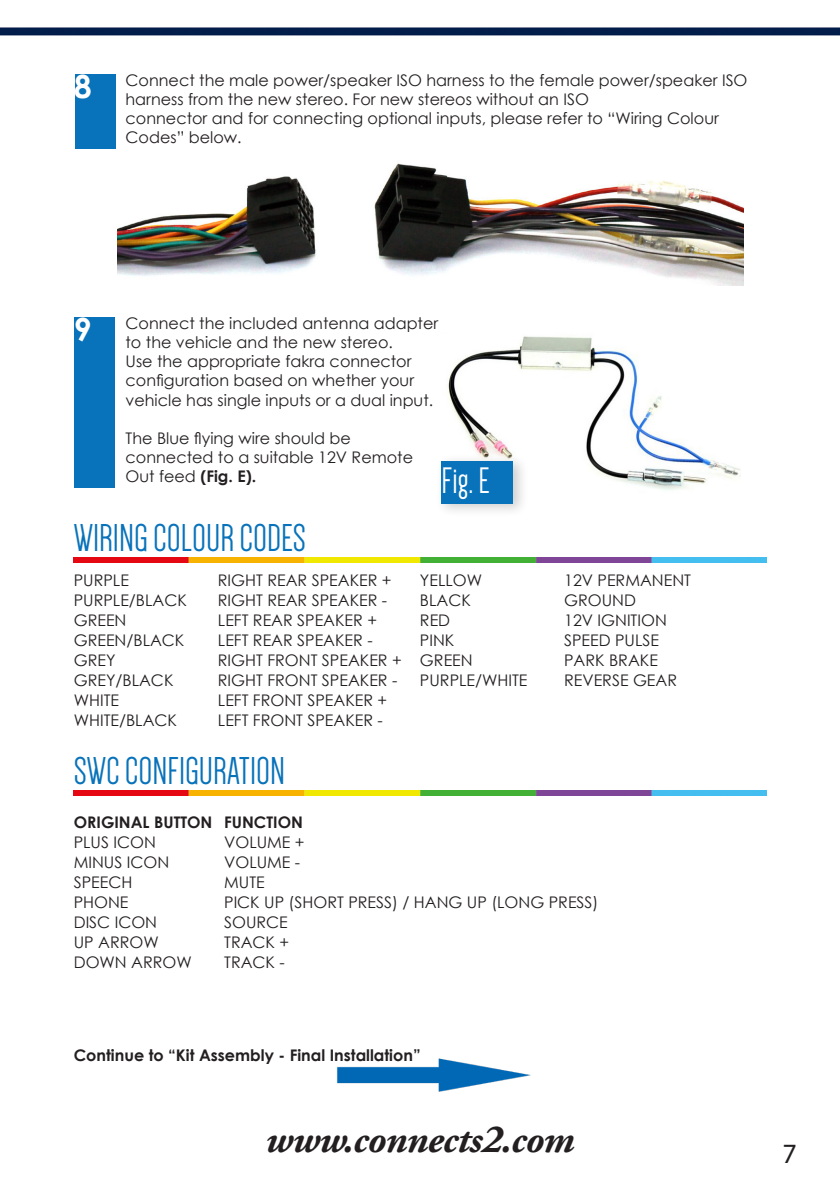
<style>
.page{position:relative;width:840px;height:1191px;background:#fff}
.page>*{position:absolute;margin:0;border:0;box-sizing:border-box;transform-origin:0 0}
.t1{font:40px "Dense";color:#0872ba}
.t2{font:italic 700 40px "Adobe Garamond Pro";letter-spacing:-.02em;color:#231f20}
.t3{font:38px "Dense";color:#fff}
.t4{font:700 32px "Century Gothic";color:#fff}
.t5{font:28px "Myriad Pro";color:#231f20}
.t6{font:16px/19.2px "Century Gothic";color:#231f20}
.t7{font:700 16px "Century Gothic";color:#231f20}
.s1{font-weight:700}
</style>
<div class="page">
<img style="left:0;top:27px;width:839px;height:9px">
<div style="left:74px;top:317px;width:41px;height:171px;background:#0872ba"></div>
<div style="left:75px;top:74px;width:41px;height:74px;background:#0872ba"></div>
<img style="left:117px;top:163px;width:626px;height:122px">
<img style="left:74px;top:557px;width:691px;height:5px">
<img style="left:74px;top:790px;width:691px;height:5px">
<img style="left:448px;top:336px;width:291px;height:154px">
<div style="left:709px;top:358px;width:81px;height:46px;background:#fff"></div>
<img style="left:337px;top:1058px;width:194px;height:34px">
<div style="left:435px;top:453px;width:94px;height:64px;background:#231f20;opacity:.22"></div>
<div style="left:441px;top:461px;width:72px;height:43px;background:#0872ba"></div>
<p class="t4" style="left:74px;top:62px;width:19px">8</p>
<p class="t6" style="left:125px;top:70px;width:623px">Connect the male power/speaker ISO harness to the female power/speaker ISO harness from the new stereo. For new stereos without an ISO</p>
<p class="t6" style="left:125px;top:108px;width:594px">connector and for connecting optional inputs, please refer to “Wiring Colour<br>Codes” below.</p>
<p class="t4" style="left:74px;top:305px;width:19px">9</p>
<p class="t6" style="left:125px;top:313px;width:314px">Connect the included antenna adapter to the vehicle and the new stereo.</p>
<p class="t6" style="left:125px;top:351px;width:309px">Use the appropriate fakra connector configuration based on whether your vehicle has single inputs or a dual input.</p>
<p class="t6" style="left:125px;top:428px;width:227px">The Blue flying wire should be</p>
<p class="t6" style="left:125px;top:447px;width:289px">connected to a suitable 12V Remote<br>Out feed <span class="s1">(Fig. E).</span></p>
<p class="t3" style="left:441px;top:462px;width:49px">Fig. E</p>
<p class="t1" style="left:74px;top:518px;width:234px">WIRING COLOUR CODES</p>
<p class="t6" style="left:74px;top:570px;width:57px">PURPLE</p>
<p class="t6" style="left:218px;top:570px;width:175px">RIGHT REAR SPEAKER +</p>
<p class="t6" style="left:74px;top:590px;width:114px">PURPLE/BLACK</p>
<p class="t6" style="left:218px;top:590px;width:171px">RIGHT REAR SPEAKER -</p>
<p class="t6" style="left:74px;top:610px;width:54px">GREEN</p>
<p class="t6" style="left:218px;top:610px;width:160px">LEFT REAR SPEAKER +</p>
<p class="t6" style="left:74px;top:630px;width:112px">GREEN/BLACK</p>
<p class="t6" style="left:218px;top:630px;width:156px">LEFT REAR SPEAKER -</p>
<p class="t6" style="left:74px;top:650px;width:43px">GREY</p>
<p class="t6" style="left:218px;top:650px;width:185px">RIGHT FRONT SPEAKER +</p>
<p class="t6" style="left:74px;top:670px;width:101px">GREY/BLACK</p>
<p class="t6" style="left:218px;top:670px;width:181px">RIGHT FRONT SPEAKER -</p>
<p class="t6" style="left:74px;top:690px;width:47px">WHITE</p>
<p class="t6" style="left:218px;top:690px;width:171px">LEFT FRONT SPEAKER +</p>
<p class="t6" style="left:74px;top:710px;width:105px">WHITE/BLACK</p>
<p class="t6" style="left:218px;top:710px;width:166px">LEFT FRONT SPEAKER -</p>
<p class="t6" style="left:420px;top:570px;width:64px">YELLOW</p>
<p class="t6" style="left:564px;top:570px;width:128px">12V PERMANENT</p>
<p class="t6" style="left:420px;top:590px;width:52px">BLACK</p>
<p class="t6" style="left:564px;top:590px;width:73px">GROUND</p>
<p class="t6" style="left:420px;top:610px;width:32px">RED</p>
<p class="t6" style="left:564px;top:610px;width:104px">12V IGNITION</p>
<p class="t6" style="left:420px;top:630px;width:36px">PINK</p>
<p class="t6" style="left:564px;top:630px;width:96px">SPEED PULSE</p>
<p class="t6" style="left:420px;top:650px;width:54px">GREEN</p>
<p class="t6" style="left:564px;top:650px;width:95px">PARK BRAKE</p>
<p class="t6" style="left:420px;top:670px;width:109px">PURPLE/WHITE</p>
<p class="t6" style="left:564px;top:670px;width:114px">REVERSE GEAR</p>
<p class="t1" style="left:74px;top:751px;width:213px">SWC CONFIGURATION</p>
<p class="t7" style="left:74px;top:809px;width:140px">ORIGINAL BUTTON</p>
<p class="t6" style="left:74px;top:832px;width:84px">PLUS ICON</p>
<p class="t6" style="left:74px;top:852px;width:97px">MINUS ICON</p>
<p class="t6" style="left:74px;top:872px;width:60px">SPEECH</p>
<p class="t6" style="left:74px;top:892px;width:56px">PHONE</p>
<p class="t6" style="left:74px;top:912px;width:85px">DISC ICON</p>
<p class="t6" style="left:74px;top:932px;width:86px">UP ARROW</p>
<p class="t6" style="left:74px;top:952px;width:119px">DOWN ARROW</p>
<p class="t7" style="left:224px;top:809px;width:80px">FUNCTION</p>
<p class="t6" style="left:224px;top:832px;width:82px">VOLUME +</p>
<p class="t6" style="left:224px;top:852px;width:78px">VOLUME -</p>
<p class="t6" style="left:224px;top:872px;width:42px">MUTE</p>
<p class="t6" style="left:224px;top:892px;width:375px">PICK UP (SHORT PRESS) / HANG UP (LONG PRESS)</p>
<p class="t6" style="left:224px;top:912px;width:65px">SOURCE</p>
<p class="t6" style="left:224px;top:932px;width:66px">TRACK +</p>
<p class="t6" style="left:224px;top:952px;width:62px">TRACK -</p>
<p class="t7" style="left:74px;top:1043px;width:348px">Continue to “Kit Assembly - Final Installation”</p>
<h1 class="t2" style="left:265px;top:1116px;width:310px">www.connects2.com</h1>
<h3 class="t5" style="left:782px;top:1136px;width:16px">7</h3>
</div>
